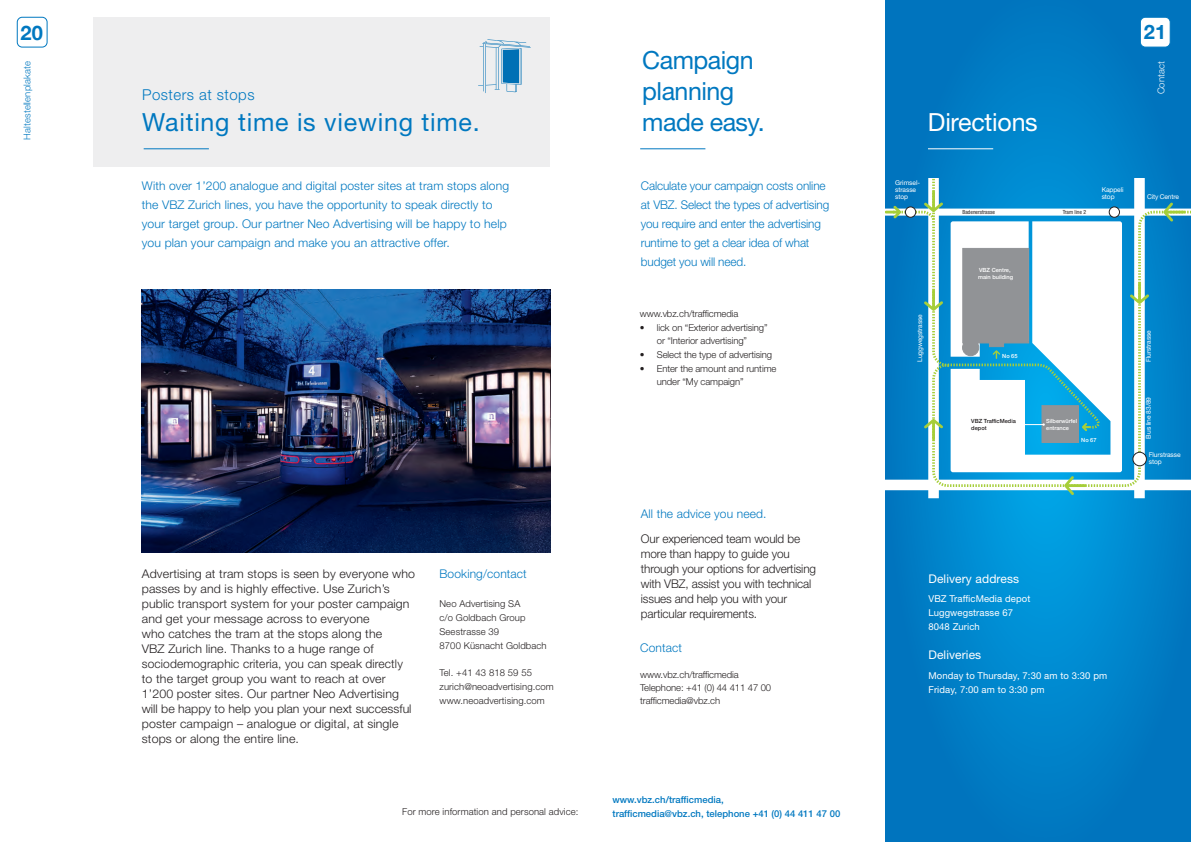
<style>
.page{position:relative;width:1191px;height:842px;background:#fff}
.page>*{position:absolute;margin:0;border:0;box-sizing:border-box;transform-origin:0 0}
.t1{font:25px "Helvetica Neue LT Std";letter-spacing:.03em;color:#0078c0}
.t2{font:25px/31px "Helvetica Neue LT Std";letter-spacing:-.02em;color:#0078c0}
.t3{font:25px "Helvetica Neue LT Std";letter-spacing:-.01em;color:#fff}
.t4{font:700 20px "Helvetica Neue";color:#0078c0}
.t5{font:700 20px "Helvetica Neue LT Std";color:#0078c0}
.t6{font:300 15px "Helvetica Neue LT Std";letter-spacing:.03em;color:#0078c0}
.t7{font:300 12px/15px "Helvetica Neue LT Std";letter-spacing:.01em;color:#231f20}
.t8{font:300 12px/19px "Helvetica Neue LT Std";letter-spacing:.01em;color:#0078c0}
.t9{font:300 12px/15px "Helvetica Neue LT Std";letter-spacing:-.01em;color:#231f20}
.t10{font:300 12px/19px "Helvetica Neue LT Std";letter-spacing:-.01em;color:#0078c0}
.t11{font:12px "Helvetica Neue LT Std";letter-spacing:.01em;color:#fff}
.t12{font:300 9.5px/13px "Helvetica Neue LT Std";letter-spacing:-.01em;color:#231f20}
.t13{font:300 9.5px/14px "Helvetica Neue LT Std";letter-spacing:.01em;color:#231f20}
.t14{font:9.5px/14px "Helvetica Neue LT Std";letter-spacing:.01em;color:#fff}
.t15{font:500 9.5px "Helvetica Neue LT Std";color:#0078c0}
.t16{font:300 9.5px "Helvetica Neue LT Std";letter-spacing:.01em;color:#0078c0}
.t17{font:300 9.5px "Helvetica Neue LT Std";letter-spacing:.01em;color:#fff}
.t18{font:6.6px/7.1px "Helvetica Neue LT Std";letter-spacing:-.01em;color:#fff}
.t19{font:500 5.6px/6.8px "Helvetica Neue";color:#fff}
.t20{font:condensed 5.6px "Helvetica Neue LT Std";color:#231f20}
.t21{font:500 5.6px/6.8px "Helvetica Neue";color:#231f20}
</style>
<div class="page">
<div style="left:94px;top:17px;width:456px;height:150px;background:#eeeeef"></div>
<svg style="left:478px;top:39px;width:53px;height:54px"></svg>
<img style="left:142px;top:290px;width:408px;height:262px">
<hr style="left:144px;top:149px;width:65px;height:1px;background:#0078c0">
<div style="left:17px;top:17px;width:30px;height:30px;border:1px solid #0078c0;border-radius:5px"></div>
<hr style="left:640px;top:149px;width:65px;height:1px;background:#0078c0">
<svg style="left:885px;top:0;width:306px;height:842px;background:#007fc7"></svg>
<hr style="left:928px;top:149px;width:65px;height:1px;background:#fff">
<div style="left:928px;top:178px;width:10px;height:320px;background:#fff"></div>
<div style="left:885px;top:480px;width:306px;height:10px;background:#fff"></div>
<div style="left:1134px;top:178px;width:10px;height:320px;background:#fff"></div>
<hr style="left:885px;top:178px;width:306px;height:1px;background:#fff">
<svg style="left:1062px;top:488px;width:14px;height:10px"></svg>
<svg style="left:921px;top:417px;width:9px;height:14px"></svg>
<svg style="left:1161px;top:200px;width:23px;height:9px"></svg>
<svg style="left:930px;top:209px;width:261px;height:279px"></svg>
<svg style="left:886px;top:178px;width:143px;height:190px"></svg>
<div style="left:1133px;top:452px;width:13px;height:14px;background:#fff;border-radius:50%"></div>
<div style="left:1132px;top:452px;width:14px;height:14px;border:1px solid #231f20;border-radius:50%"></div>
<div style="left:1109px;top:207px;width:10px;height:10px;background:#fff;border-radius:50%"></div>
<div style="left:1108px;top:207px;width:11px;height:11px;border:1px solid #231f20;border-radius:50%"></div>
<div style="left:905px;top:207px;width:10px;height:10px;background:#fff;border-radius:50%"></div>
<div style="left:905px;top:207px;width:11px;height:11px;border:1px solid #231f20;border-radius:50%"></div>
<div style="left:1140px;top:17px;width:30px;height:30px;background:#fff;border-radius:5px"></div>
<div style="left:1140px;top:17px;width:30px;height:30px;border:1px solid #0078c0;border-radius:5px"></div>
<h2 class="t4" style="left:21px;top:17px;width:24px">20</h2>
<p class="t16" style="left:21px;top:140px;width:80px;rotate:-90deg">Haltestellenplakate</p>
<p class="t6" style="left:142px;top:85px;width:114px">Posters at stops</p>
<h1 class="t1" style="left:142px;top:107px;width:339px">Waiting time is viewing time.</h1>
<p class="t8" style="left:142px;top:176px;width:369px">With over 1’200 analogue and digital poster sites at tram stops along the VBZ Zurich lines, you have the opportunity to speak directly to your target group. Our partner Neo Advertising will be happy to help you plan your campaign and make you an attractive offer.</p>
<p class="t7" style="left:142px;top:566px;width:275px">Advertising at tram stops is seen by everyone who passes by and is highly effective. Use Zurich’s public transport system for your poster campaign and get your message across to everyone<br>who catches the tram at the stops along the<br>VBZ Zurich line. Thanks to a huge range of sociodemographic criteria, you can speak directly to the target group you want to reach at over 1’200 poster sites. Our partner Neo Advertising will be happy to help you plan your next successful poster campaign – analogue or digital, at single stops or along the entire line.</p>
<p class="t8" style="left:439px;top:564px;width:89px">Booking/contact</p>
<p class="t13" style="left:439px;top:596px;width:109px">Neo Advertising SA<br>c/o Goldbach Group<br>Seestrasse 39<br>8700 Küsnacht Goldbach</p>
<p class="t13" style="left:439px;top:666px;width:116px">Tel. +41 43 818 59 55 zurich@neoadvertising.com www.neoadvertising.com</p>
<h1 class="t2" style="left:642px;top:44px;width:124px">Campaign planning made easy.</h1>
<p class="t10" style="left:641px;top:176px;width:190px">Calculate your campaign costs online at VBZ. Select the types of advertising you require and enter the advertising runtime to get a clear idea of what budget you will need.</p>
<p class="t12" style="left:640px;top:307px;width:100px">www.vbz.ch/trafficmedia</p>
<p class="t12" style="left:640px;top:321px;width:129px;text-align:center">• lick on “Exterior advertising” or “Interior advertising”</p>
<p class="t12" style="left:640px;top:348px;width:134px">• Select the type of advertising</p>
<p class="t12" style="left:657px;top:362px;width:121px;text-indent:-17px">• Enter the amount and runtime under “My campaign”</p>
<p class="t8" style="left:641px;top:504px;width:127px">All the advice you need.</p>
<p class="t9" style="left:641px;top:531px;width:177px">Our experienced team would be more than happy to guide you through your options for advertising with VBZ, assist you with technical issues and help you with your particular requirements.</p>
<p class="t8" style="left:640px;top:638px;width:43px">Contact</p>
<p class="t12" style="left:640px;top:668px;width:133px">www.vbz.ch/trafficmedia<br>Telephone: +41 (0) 44 411 47 00 trafficmedia@vbz.ch</p>
<p class="t15" style="left:612px;top:794px;width:113px">www.vbz.ch/trafficmedia,</p>
<p class="t13" style="left:402px;top:804px;width:178px">For more information and personal advice:</p>
<p class="t15" style="left:612px;top:808px;width:229px">trafficmedia@vbz.ch, telephone +41 (0) 44 411 47 00</p>
<h2 class="t5" style="left:1143px;top:20px;width:24px">21</h2>
<h1 class="t3" style="left:928px;top:107px;width:111px">Directions</h1>
<p class="t17" style="left:1155px;top:94px;width:35px;rotate:-90deg">Contact</p>
<p class="t18" style="left:895px;top:179px;width:26px">Grimsel&shy;strasse stop</p>
<p class="t18" style="left:1101px;top:186px;width:23px">Kappeli stop</p>
<p class="t18" style="left:1147px;top:193px;width:33px">City Centre</p>
<p class="t20" style="left:962px;top:209px;width:34px">Badenerstrasse</p>
<p class="t20" style="left:1062px;top:209px;width:25px">Tram line 2</p>
<p class="t18" style="left:916px;top:362px;width:49px;rotate:-90deg">Luggwegstrasse</p>
<p class="t19" style="left:978px;top:266px;width:37px">VBZ Centre, main building</p>
<p class="t19" style="left:1002px;top:352px;width:17px">No 65</p>
<p class="t21" style="left:971px;top:417px;width:46px">VBZ TrafficMedia depot</p>
<p class="t19" style="left:1046px;top:417px;width:32px">Silberwürfel entrance</p>
<p class="t19" style="left:1081px;top:436px;width:17px">No 67</p>
<p class="t18" style="left:1144px;top:362px;width:33px;rotate:-90deg">Flurstrasse</p>
<p class="t18" style="left:1144px;top:438px;width:43px;rotate:-90deg">Bus line 83/89</p>
<p class="t18" style="left:1148px;top:451px;width:33px">Flurstrasse stop</p>
<p class="t11" style="left:928px;top:571px;width:92px">Delivery address</p>
<p class="t14" style="left:928px;top:592px;width:103px">VBZ TrafficMedia depot<br>Luggwegstrasse 67<br>8048 Zurich</p>
<p class="t11" style="left:928px;top:648px;width:54px">Deliveries</p>
<p class="t14" style="left:928px;top:668px;width:180px">Monday to Thursday, 7:30 am to 3:30 pm<br>Friday, 7:00 am to 3:30 pm</p>
</div>
